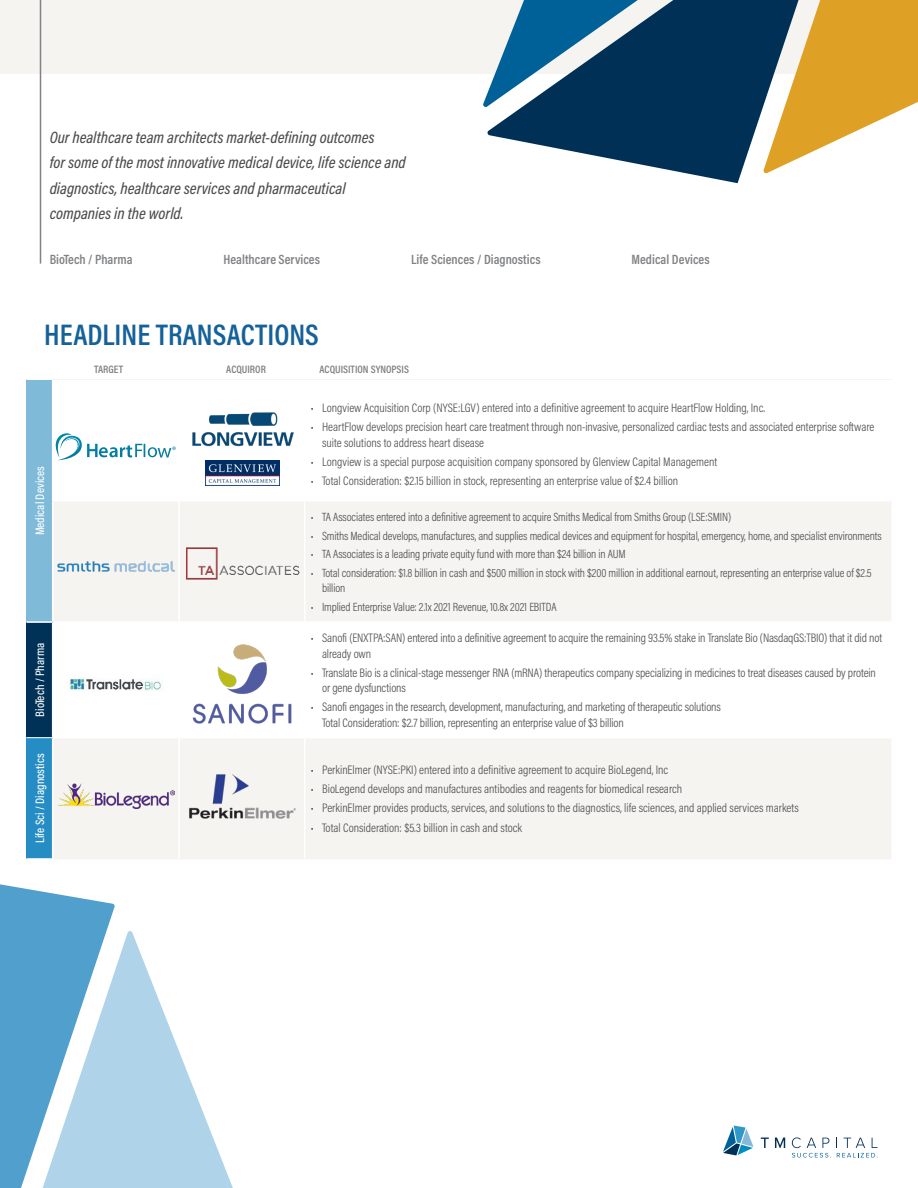
<style>
.page{position:relative;width:918px;height:1188px;background:#fff}
.page>*{position:absolute;margin:0;border:0;box-sizing:border-box;transform-origin:0 0}
.t1{font:600 30px "Acumin Pro Cond";color:#156199}
.t2{font:italic 500 16.5px/25.5px "Acumin Pro Cond";color:#4b4c4d}
.t3{font:600 13.5px "Acumin Pro Cond";color:#808285}
.t4{font:300 12.45px/15.5px "Acumin Pro Cond";color:#4b4c4d}
.t5{font:500 12.45px "Acumin Pro Cond";color:#fff}
.t6{font:300 12px/15px "Acumin Pro Cond";letter-spacing:-.01em;color:#4b4c4d}
.t7{font:600 10.8px "Acumin Pro Cond";color:#808285}
</style>
<div class="page">
<div style="left:0;top:0;width:918px;height:74px;background:#f5f4f1"></div>
<svg style="left:487px;top:0;width:276px;height:183px;fill:#003056"></svg>
<svg style="left:763px;top:0;width:155px;height:174px"></svg>
<svg style="left:723px;top:1126px;width:30px;height:29px"></svg>
<svg style="left:761px;top:1138px;width:8px;height:10px"></svg>
<svg style="left:775px;top:1138px;width:10px;height:10px"></svg>
<svg style="left:792px;top:1137px;width:86px;height:21px"></svg>
<svg style="left:115px;top:931px;width:118px;height:257px;fill:#afd3e8"></svg>
<svg style="left:0;top:884px;width:115px;height:304px"></svg>
<hr style="left:40px;top:0;width:1px;height:264px;background:#808285">
<div style="left:26px;top:379px;width:27px;height:243px;background:#7fbad9"></div>
<svg style="left:54px;top:502px;width:837px;height:357px;fill:#f5f4f1"></svg>
<div style="left:26px;top:622px;width:27px;height:116px;background:#003258"></div>
<div style="left:26px;top:738px;width:27px;height:121px;background:#258dc4"></div>
<hr style="left:178px;top:502px;width:2px;height:119px;background:#fff">
<hr style="left:304px;top:502px;width:2px;height:119px;background:#fff">
<hr style="left:178px;top:623px;width:2px;height:114px;background:#fff">
<hr style="left:304px;top:623px;width:2px;height:114px;background:#fff">
<hr style="left:178px;top:737px;width:127px;height:1px;background:#fff">
<hr style="left:178px;top:738px;width:2px;height:121px;background:#fff">
<hr style="left:305px;top:737px;width:587px;height:1px;background:#fff">
<hr style="left:304px;top:738px;width:2px;height:121px;background:#fff">
<hr style="left:53px;top:379px;width:126px;height:1px;background:#f5f4f1">
<hr style="left:179px;top:379px;width:126px;height:1px;background:#f5f4f1">
<hr style="left:305px;top:379px;width:587px;height:1px;background:#f5f4f1">
<hr style="left:179px;top:621px;width:126px;height:2px;background:#fff">
<hr style="left:305px;top:621px;width:587px;height:2px;background:#fff">
<hr style="left:53px;top:859px;width:126px;height:1px;background:#f5f4f1">
<hr style="left:179px;top:859px;width:126px;height:1px;background:#f5f4f1">
<hr style="left:305px;top:859px;width:587px;height:1px;background:#f5f4f1">
<svg style="left:26px;top:379px;width:27px;height:1px"></svg>
<svg style="left:26px;top:737px;width:26px;height:1px"></svg>
<hr style="left:52px;top:380px;width:1px;height:120px;background:#fff">
<hr style="left:52px;top:502px;width:1px;height:119px;background:#fff">
<hr style="left:52px;top:623px;width:1px;height:114px;background:#fff">
<hr style="left:52px;top:738px;width:1px;height:120px;background:#fff">
<hr style="left:26px;top:621px;width:27px;height:2px;background:#fff">
<hr style="left:26px;top:858px;width:27px;height:2px;background:#fff">
<hr style="left:52px;top:500px;width:127px;height:2px;background:#fff">
<hr style="left:53px;top:621px;width:126px;height:2px;background:#fff">
<hr style="left:52px;top:737px;width:126px;height:1px;background:#fff">
<img style="left:192px;top:412px;width:102px;height:35px">
<img style="left:186px;top:771px;width:113px;height:51px">
<img style="left:191px;top:644px;width:102px;height:81px">
<img style="left:185px;top:548px;width:114px;height:32px">
<img style="left:56px;top:553px;width:120px;height:22px">
<img style="left:66px;top:658px;width:99px;height:52px">
<img style="left:57px;top:783px;width:117px;height:26px">
<svg style="left:55px;top:433px;width:121px;height:27px"></svg>
<img style="left:206px;top:460px;width:73px;height:26px">
<p class="t2" style="left:50px;top:124px;width:358px">Our healthcare team architects market-defining outcomes<br>for some of the most innovative medical device, life science and diagnostics, healthcare services and pharmaceutical companies in the world.</p>
<p class="t3" style="left:50px;top:250px;width:84px">BioTech / Pharma</p>
<p class="t3" style="left:223px;top:250px;width:98px">Healthcare Services</p>
<p class="t3" style="left:411px;top:250px;width:131px">Life Sciences / Diagnostics</p>
<p class="t3" style="left:632px;top:250px;width:80px">Medical Devices</p>
<p class="t1" style="left:44px;top:315px;width:276px">HEADLINE TRANSACTIONS</p>
<p class="t5" style="left:32px;top:535px;width:71px;rotate:-90deg">Medical Devices</p>
<p class="t7" style="left:94px;top:362px;width:30px">TARGET</p>
<p class="t7" style="left:226px;top:362px;width:41px">ACQUIROR</p>
<p class="t7" style="left:320px;top:362px;width:91px">ACQUISITION SYNOPSIS</p>
<p class="t4" style="left:311px;top:400px;width:456px">• Longview Acquisition Corp (NYSE:LGV) entered into a definitive agreement to acquire HeartFlow Holding, Inc.</p>
<p class="t4" style="left:322px;top:419px;width:554px;text-indent:-11px">• HeartFlow develops precision heart care treatment through non-invasive, personalized cardiac tests and associated enterprise software suite solutions to address heart disease</p>
<p class="t4" style="left:311px;top:454px;width:408px">• Longview is a special purpose acquisition company sponsored by Glenview Capital Management</p>
<p class="t4" style="left:311px;top:473px;width:369px">• Total Consideration: $2.15 billion in stock, representing an enterprise value of $2.4 billion</p>
<p class="t6" style="left:311px;top:509px;width:422px">• TA Associates entered into a definitive agreement to acquire Smiths Medical from Smiths Group (LSE:SMIN)</p>
<p class="t6" style="left:311px;top:528px;width:572px">• Smiths Medical develops, manufactures, and supplies medical devices and equipment for hospital, emergency, home, and specialist environments</p>
<p class="t6" style="left:311px;top:547px;width:316px">• TA Associates is a leading private equity fund with more than $24 billion in AUM</p>
<p class="t6" style="left:322px;top:565px;width:551px;text-indent:-11px">• Total consideration: $1.8 billion in cash and $500 million in stock with $200 million in additional earnout, representing an enterprise value of $2.5 billion</p>
<p class="t6" style="left:311px;top:599px;width:247px">• Implied Enterprise Value: 2.1x 2021 Revenue, 10.8x 2021 EBITDA</p>
<p class="t5" style="left:32px;top:717px;width:75px;rotate:-90deg">BioTech / Pharma</p>
<p class="t4" style="left:322px;top:630px;width:562px;text-indent:-11px">• Sanofi (ENXTPA:SAN) entered into a definitive agreement to acquire the remaining 93.5% stake in Translate Bio (NasdaqGS:TBIO) that it did not already own</p>
<p class="t4" style="left:322px;top:664px;width:555px;text-indent:-11px">• Translate Bio is a clinical-stage messenger RNA (mRNA) therapeutics company specializing in medicines to treat diseases caused by protein or gene dysfunctions</p>
<p class="t4" style="left:322px;top:699px;width:400px;text-indent:-11px">• Sanofi engages in the research, development, manufacturing, and marketing of therapeutic solutions<br>Total Consideration: $2.7 billion, representing an enterprise value of $3 billion</p>
<p class="t5" style="left:32px;top:843px;width:91px;rotate:-90deg">Life Sci / Diagnostics</p>
<p class="t4" style="left:311px;top:762px;width:359px">• PerkinElmer (NYSE:PKI) entered into a definitive agreement to acquire BioLegend, Inc</p>
<p class="t4" style="left:311px;top:781px;width:373px">• BioLegend develops and manufactures antibodies and reagents for biomedical research</p>
<p class="t4" style="left:311px;top:800px;width:490px">• PerkinElmer provides products, services, and solutions to the diagnostics, life sciences, and applied services markets</p>
<p class="t4" style="left:311px;top:819px;width:213px">• Total Consideration: $5.3 billion in cash and stock</p>
</div>
